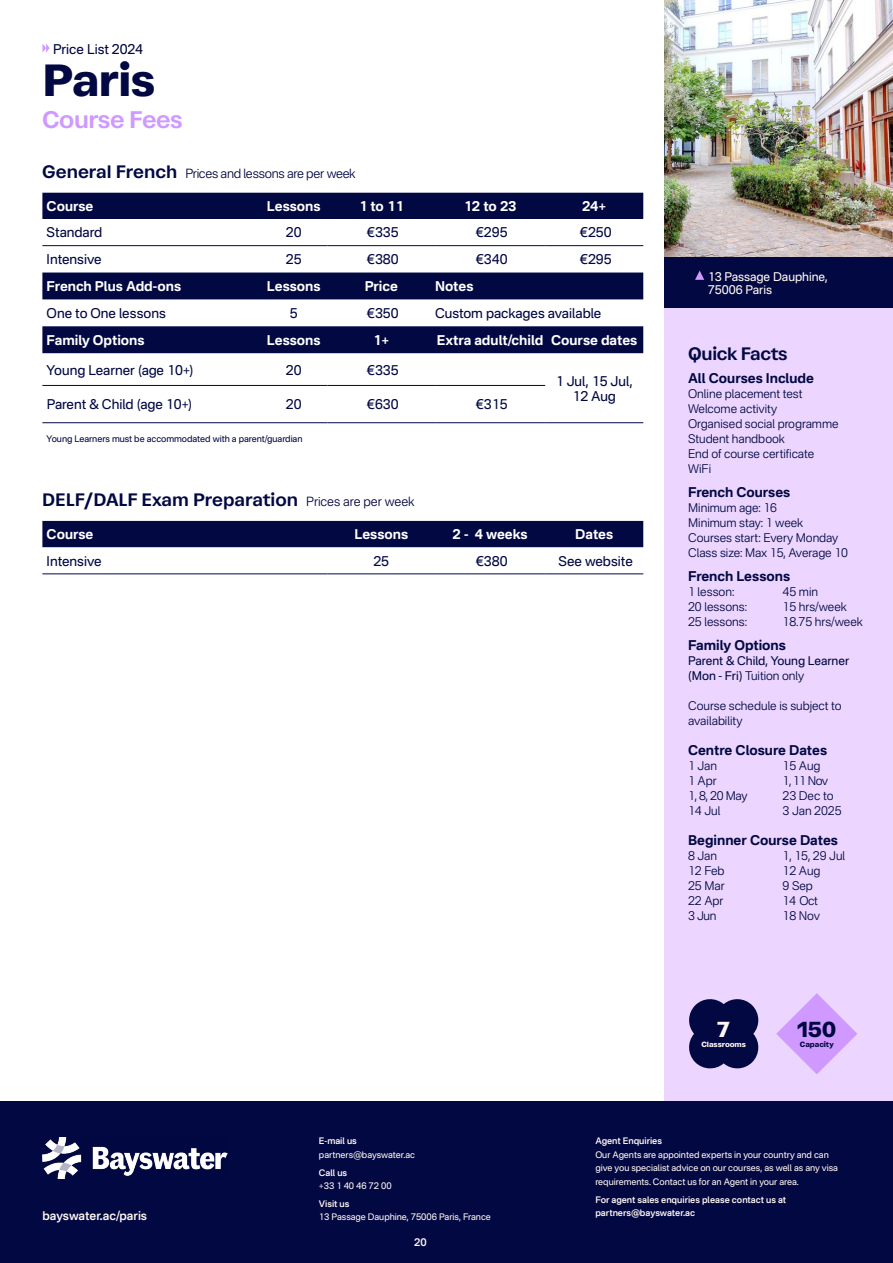
<style>
.page{position:relative;width:893px;height:1263px;background:#fff}
.page>*{position:absolute;margin:0;border:0;box-sizing:border-box;transform-origin:0 0}
.t1{font:700 45px "Atak";letter-spacing:-.01em;color:#020842}
.t2{font:600 24px "Atak";letter-spacing:-.02em;color:#cf99ff}
.t3{font:700 21.75px "Atak";color:#020842}
.t4{font:700 21.75px "Atak";color:#fff6f1}
.t5{font:600 18px "Atak";color:#020842}
.t6{font:600 18px "Atak";letter-spacing:-.02em;color:#020842}
.t7{font:13.5px/15px "Nacelle";color:#020842;text-align:center}
.t8{font:700 13.5px "Nacelle";color:#fff}
.t9{font:700 13.5px "Nacelle";color:#020842}
.t10{font:300 12.75px "Nacelle";letter-spacing:-.02em;color:#020842}
.t11{font:300 12px/15px "Nacelle";color:#020842}
.t12{font:12px/15px "Nacelle";letter-spacing:-.005em;color:#020842}
.t13{font:12px/13px "Nacelle";color:#fff6f1}
.t14{font:600 12px "Nacelle";letter-spacing:-.005em;color:#fff6f1}
.t15{font:600 10.5px "Nacelle";color:#fff6f1}
.t16{font:9px/13.5px "Nacelle";color:#fff6f1}
.t17{font:600 9px/13.5px "Nacelle";letter-spacing:-.005em;color:#fff6f1}
.t18{font:9px "Nacelle";letter-spacing:-.005em;color:#020842}
.t19{font:700 7.65px "Atak";letter-spacing:-.01em;color:#fff6f1}
.t20{font:700 7.65px "Atak";letter-spacing:-.01em;color:#020842}
.s1{font-family:"Atak";font-weight:600;font-size:18px}
.s2{font-family:"Nacelle";font-weight:300;font-size:12.75px}
.s3{font-weight:300}
</style>
<div class="page">
<div style="left:0;top:1101px;width:893px;height:162px;background:#020842"></div>
<img style="left:43px;top:1137px;width:185px;height:41px">
<svg style="left:43px;top:44px;width:7px;height:9px"></svg>
<div style="left:42px;top:193px;width:601px;height:26px;background:#020842"></div>
<svg style="left:42px;top:273px;width:601px;height:80px;fill:#020842"></svg>
<hr style="left:42px;top:422px;width:218px;height:1px;background:#020842">
<hr style="left:260px;top:422px;width:68px;height:1px;background:#020842">
<hr style="left:328px;top:422px;width:107px;height:1px;background:#020842">
<hr style="left:435px;top:422px;width:110px;height:1px;background:#020842">
<hr style="left:42px;top:245px;width:218px;height:1px;background:#020842">
<hr style="left:260px;top:245px;width:68px;height:1px;background:#020842">
<hr style="left:328px;top:245px;width:107px;height:1px;background:#020842">
<hr style="left:435px;top:245px;width:110px;height:1px;background:#020842">
<hr style="left:545px;top:245px;width:98px;height:1px;background:#020842">
<hr style="left:42px;top:385px;width:218px;height:1px;background:#020842">
<hr style="left:260px;top:385px;width:68px;height:1px;background:#020842">
<hr style="left:328px;top:385px;width:107px;height:1px;background:#020842">
<hr style="left:435px;top:385px;width:110px;height:1px;background:#020842">
<hr style="left:545px;top:422px;width:98px;height:1px;background:#020842">
<div style="left:42px;top:521px;width:601px;height:26px;background:#020842"></div>
<hr style="left:42px;top:574px;width:218px;height:1px;background:#020842">
<hr style="left:260px;top:574px;width:68px;height:1px;background:#020842">
<hr style="left:328px;top:574px;width:107px;height:1px;background:#020842">
<hr style="left:435px;top:574px;width:110px;height:1px;background:#020842">
<hr style="left:545px;top:574px;width:98px;height:1px;background:#020842">
<div style="left:664px;top:258px;width:229px;height:843px;background:#ecd6ff"></div>
<img style="left:664px;top:0;width:229px;height:257px">
<div style="left:664px;top:257px;width:229px;height:51px;background:#020842"></div>
<svg style="left:695px;top:271px;width:9px;height:9px"></svg>
<svg style="left:689px;top:999px;width:70px;height:70px"></svg>
<svg style="left:776px;top:993px;width:81px;height:81px"></svg>
<p class="t7" style="left:53px;top:41px;width:91px">Price List 2024</p>
<h1 class="t1" style="left:43px;top:51px;width:115px">Paris</h1>
<h2 class="t2" style="left:42px;top:105px;width:142px">Course Fees</h2>
<p class="t10" style="left:42px;top:165px;width:315px"><span class="s1">General French</span> Prices and lessons are per week</p>
<p class="t8" style="left:47px;top:198px;width:48px">Course</p>
<p class="t8" style="left:267px;top:198px;width:55px">Lessons</p>
<p class="t8" style="left:359px;top:198px;width:46px">1 to 11</p>
<p class="t8" style="left:464px;top:198px;width:54px">12 to 23</p>
<p class="t8" style="left:582px;top:198px;width:26px">24+</p>
<p class="t7" style="left:47px;top:225px;width:57px">Standard</p>
<p class="t7" style="left:286px;top:225px;width:17px">20</p>
<p class="t7" style="left:367px;top:225px;width:33px">€335</p>
<p class="t7" style="left:476px;top:225px;width:33px">€295</p>
<p class="t7" style="left:580px;top:225px;width:33px">€250</p>
<p class="t7" style="left:47px;top:252px;width:57px">Intensive</p>
<p class="t7" style="left:286px;top:252px;width:17px">25</p>
<p class="t7" style="left:367px;top:252px;width:33px">€380</p>
<p class="t7" style="left:476px;top:252px;width:33px">€340</p>
<p class="t7" style="left:580px;top:252px;width:33px">€295</p>
<p class="t8" style="left:47px;top:278px;width:136px">French Plus Add-ons</p>
<p class="t8" style="left:267px;top:278px;width:55px">Lessons</p>
<p class="t8" style="left:365px;top:278px;width:35px">Price</p>
<p class="t8" style="left:435px;top:278px;width:40px">Notes</p>
<p class="t7" style="left:47px;top:305px;width:121px">One to One lessons</p>
<p class="t7" style="left:290px;top:305px;width:9px">5</p>
<p class="t7" style="left:367px;top:305px;width:33px">€350</p>
<p class="t7" style="left:435px;top:305px;width:168px">Custom packages available</p>
<p class="t8" style="left:47px;top:332px;width:99px">Family Options</p>
<p class="t8" style="left:267px;top:332px;width:55px">Lessons</p>
<p class="t8" style="left:373px;top:332px;width:18px">1+</p>
<p class="t8" style="left:437px;top:332px;width:202px">Extra adult/child Course dates</p>
<p class="t7" style="left:47px;top:362px;width:148px">Young Learner (age 10+)</p>
<p class="t7" style="left:286px;top:362px;width:17px">20</p>
<p class="t7" style="left:367px;top:362px;width:33px">€335</p>
<p class="t7" style="left:556px;top:373px;width:78px">1 Jul, 15 Jul,<br>12 Aug</p>
<p class="t7" style="left:47px;top:397px;width:147px">Parent &amp; Child (age 10+)</p>
<p class="t7" style="left:286px;top:397px;width:17px">20</p>
<p class="t7" style="left:367px;top:397px;width:33px">€630</p>
<p class="t7" style="left:476px;top:397px;width:33px">€315</p>
<p class="t18" style="left:47px;top:433px;width:257px">Young Learners must be accommodated with a parent/guardian</p>
<h3 class="t5" style="left:42px;top:488px;width:374px">DELF/DALF Exam Preparation <span class="s2">Prices are per week</span></h3>
<p class="t8" style="left:47px;top:526px;width:48px">Course</p>
<p class="t8" style="left:354px;top:526px;width:55px">Lessons</p>
<p class="t8" style="left:453px;top:526px;width:76px">2 - 4 weeks</p>
<p class="t8" style="left:575px;top:526px;width:40px">Dates</p>
<p class="t7" style="left:47px;top:553px;width:57px">Intensive</p>
<p class="t7" style="left:373px;top:553px;width:17px">25</p>
<p class="t7" style="left:476px;top:553px;width:33px">€380</p>
<p class="t7" style="left:558px;top:553px;width:76px">See website</p>
<p class="t13" style="left:708px;top:270px;width:122px">13 Passage Dauphine,<br>75006 Paris</p>
<h3 class="t6" style="left:688px;top:342px;width:101px">Quick Facts</h3>
<p class="t9" style="left:688px;top:370px;width:127px">All Courses Include</p>
<p class="t11" style="left:688px;top:386px;width:152px">Online placement test<br>Welcome activity<br>Organised social programme<br>Student handbook<br>End of course certificate<br>WiFi</p>
<p class="t9" style="left:688px;top:484px;width:104px">French Courses</p>
<p class="t11" style="left:688px;top:500px;width:161px">Minimum age: 16<br>Minimum stay: 1 week<br>Courses start: Every Monday<br>Class size: Max 15, Average 10</p>
<p class="t9" style="left:688px;top:568px;width:104px">French Lessons</p>
<p class="t11" style="left:688px;top:584px;width:48px">1 lesson:</p>
<p class="t11" style="left:783px;top:584px;width:37px">45 min</p>
<p class="t11" style="left:688px;top:599px;width:61px">20 lessons:</p>
<p class="t11" style="left:783px;top:599px;width:66px">15 hrs/week</p>
<p class="t11" style="left:688px;top:614px;width:61px">25 lessons:</p>
<p class="t11" style="left:783px;top:614px;width:82px">18.75 hrs/week</p>
<p class="t9" style="left:688px;top:637px;width:99px">Family Options</p>
<p class="t12" style="left:688px;top:653px;width:163px">Parent &amp; Child, Young Learner (Mon - Fri) <span class="s3">Tuition only</span></p>
<p class="t11" style="left:688px;top:698px;width:155px">Course schedule is subject to availability</p>
<p class="t9" style="left:688px;top:742px;width:141px">Centre Closure Dates</p>
<p class="t11" style="left:688px;top:758px;width:31px">1 Jan</p>
<p class="t11" style="left:783px;top:758px;width:39px">15 Aug</p>
<p class="t11" style="left:688px;top:773px;width:30px">1 Apr</p>
<p class="t11" style="left:783px;top:773px;width:47px">1, 11 Nov</p>
<p class="t11" style="left:688px;top:788px;width:61px">1, 8, 20 May</p>
<p class="t11" style="left:783px;top:788px;width:52px">23 Dec to</p>
<p class="t11" style="left:688px;top:803px;width:34px">14 Jul</p>
<p class="t11" style="left:783px;top:803px;width:60px">3 Jan 2025</p>
<p class="t9" style="left:688px;top:832px;width:151px">Beginner Course Dates</p>
<p class="t11" style="left:688px;top:848px;width:31px">8 Jan</p>
<p class="t11" style="left:783px;top:848px;width:64px">1, 15, 29 Jul</p>
<p class="t11" style="left:688px;top:863px;width:38px">12 Feb</p>
<p class="t11" style="left:783px;top:863px;width:39px">12 Aug</p>
<p class="t11" style="left:688px;top:878px;width:38px">25 Mar</p>
<p class="t11" style="left:783px;top:878px;width:32px">9 Sep</p>
<p class="t11" style="left:688px;top:893px;width:37px">22 Apr</p>
<p class="t11" style="left:783px;top:893px;width:37px">14 Oct</p>
<p class="t11" style="left:688px;top:908px;width:30px">3 Jun</p>
<p class="t11" style="left:783px;top:908px;width:39px">18 Nov</p>
<h3 class="t4" style="left:717px;top:1016px;width:14px">7</h3>
<p class="t19" style="left:701px;top:1040px;width:46px">Classrooms</p>
<h3 class="t3" style="left:797px;top:1015px;width:41px">150</h3>
<p class="t20" style="left:800px;top:1039px;width:35px">Capacity</p>
<p class="t14" style="left:43px;top:1209px;width:106px">bayswater.ac/paris</p>
<p class="t17" style="left:319px;top:1134px;width:39px">E-mail us</p>
<p class="t16" style="left:319px;top:1148px;width:98px">partners@bayswater.ac</p>
<p class="t17" style="left:319px;top:1165px;width:30px">Call us</p>
<p class="t16" style="left:319px;top:1179px;width:74px">+33 1 40 46 72 00</p>
<p class="t17" style="left:319px;top:1197px;width:32px">Visit us</p>
<p class="t16" style="left:319px;top:1210px;width:174px">13 Passage Dauphine, 75006 Paris, France</p>
<p class="t15" style="left:414px;top:1235px;width:14px">20</p>
<p class="t17" style="left:595px;top:1134px;width:68px">Agent Enquiries</p>
<p class="t16" style="left:595px;top:1148px;width:244px">Our Agents are appointed experts in your country and can give you specialist advice on our courses, as well as any visa requirements. Contact us for an Agent in your area.</p>
<p class="t17" style="left:595px;top:1192px;width:192px">For agent sales enquiries please contact us at partners@bayswater.ac</p>
</div>
